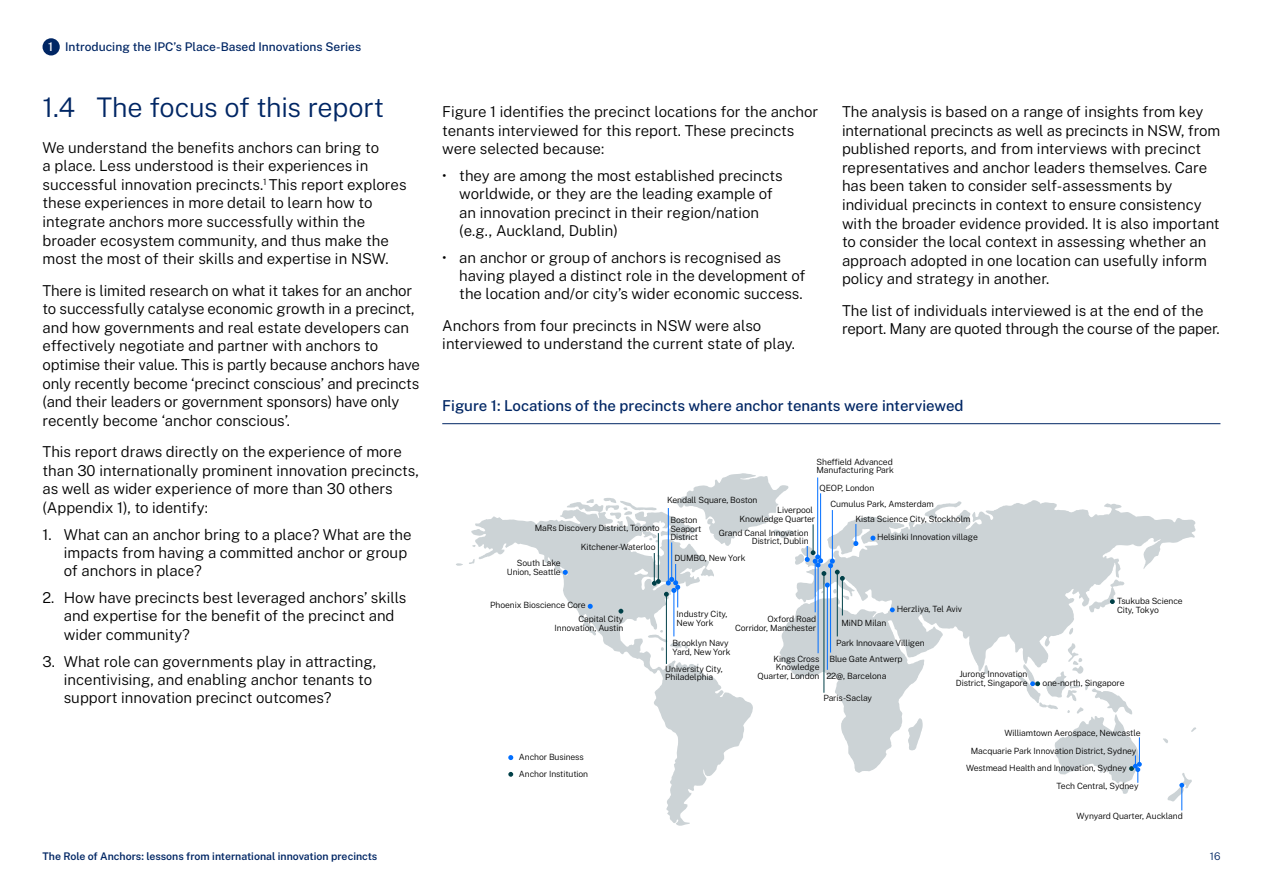
<style>
.page{position:relative;width:1263px;height:893px;background:#fff}
.page>*{position:absolute;margin:0;border:0;box-sizing:border-box;transform-origin:0 0}
.t1{font:300 27px "Public Sans";letter-spacing:-.01em;color:#002664}
.t2{font:300 15px/18.6px "Public Sans";color:#000}
.t3{font:500 15px "Public Sans";color:#002664}
.t4{font:500 12px "Public Sans";color:#002664}
.t5{font:600 10.5px "Public Sans";color:#002664}
.t6{font:300 10.5px "Public Sans";color:#002664}
.t7{font:300 8.55px/8.6px "Public Sans";letter-spacing:-.01em;color:#000}
.s1{color:#fff}
</style>
<div class="page">
<svg style="left:456px;top:473px;width:333px;height:353px"></svg>
<svg style="left:779px;top:500px;width:416px;height:273px"></svg>
<svg style="left:881px;top:539px;width:5px;height:4px"></svg>
<svg style="left:875px;top:575px;width:29px;height:15px"></svg>
<svg style="left:914px;top:573px;width:17px;height:27px"></svg>
<svg style="left:1089px;top:580px;width:35px;height:32px"></svg>
<svg style="left:618px;top:609px;width:5px;height:5px"></svg>
<svg style="left:508px;top:772px;width:5px;height:5px"></svg>
<hr style="left:666px;top:595px;width:1px;height:69px;background:#004048">
<hr style="left:824px;top:572px;width:1px;height:121px;background:#004048">
<hr style="left:837px;top:571px;width:1px;height:65px;background:#004048">
<hr style="left:654px;top:553px;width:1px;height:30px;background:#004048">
<hr style="left:658px;top:533px;width:1px;height:48px;background:#004048">
<hr style="left:842px;top:578px;width:1px;height:37px;background:#004048">
<svg style="left:890px;top:607px;width:5px;height:5px"></svg>
<svg style="left:563px;top:570px;width:5px;height:5px"></svg>
<svg style="left:508px;top:755px;width:5px;height:5px"></svg>
<svg style="left:588px;top:604px;width:5px;height:5px"></svg>
<svg style="left:870px;top:536px;width:5px;height:5px"></svg>
<hr style="left:674px;top:590px;width:1px;height:46px;background:#006eff">
<svg style="left:652px;top:564px;width:28px;height:43px"></svg>
<hr style="left:820px;top:493px;width:1px;height:68px;background:#006eff">
<hr style="left:832px;top:510px;width:1px;height:51px;background:#006eff">
<svg style="left:795px;top:524px;width:63px;height:76px"></svg>
<hr style="left:817px;top:477px;width:1px;height:79px;background:#006eff">
<hr style="left:818px;top:566px;width:1px;height:87px;background:#006eff">
<hr style="left:827px;top:585px;width:1px;height:85px;background:#006eff">
<hr style="left:830px;top:566px;width:1px;height:86px;background:#006eff">
<hr style="left:671px;top:542px;width:1px;height:37px;background:#006eff">
<hr style="left:668px;top:508px;width:1px;height:75px;background:#006eff">
<hr style="left:815px;top:561px;width:1px;height:51px;background:#006eff">
<svg style="left:1167px;top:773px;width:25px;height:37px"></svg>
<svg style="left:1017px;top:643px;width:125px;height:151px"></svg>
<hr style="left:442px;top:423px;width:778px;height:1px;background:#002664">
<div style="left:43px;top:38px;width:17px;height:17px;background:#002664;border-radius:50%"></div>
<p class="t4" style="left:48px;top:39px;width:314px"><span class="s1">1</span> Introducing the IPC’s Place-Based Innovations Series</p>
<h1 class="t1" style="left:43px;top:89px;width:343px">1.4 The focus of this report</h1>
<p class="t2" style="left:43px;top:137px;width:365px">We understand the benefits anchors can bring to<br>a place. Less understood is their experiences in successful innovation precincts.<sup>1</sup> This report explores these experiences in more detail to learn how to integrate anchors more successfully within the broader ecosystem community, and thus make the most the most of their skills and expertise in NSW.</p>
<p class="t2" style="left:43px;top:280px;width:379px">There is limited research on what it takes for an anchor to successfully catalyse economic growth in a precinct, and how governments and real estate developers can effectively negotiate and partner with anchors to optimise their value. This is partly because anchors have only recently become ‘precinct conscious’ and precincts (and their leaders or government sponsors) have only recently become ‘anchor conscious’.</p>
<p class="t2" style="left:43px;top:442px;width:378px">This report draws directly on the experience of more than 30 internationally prominent innovation precincts, as well as wider experience of more than 30 others (Appendix 1), to identify:</p>
<p class="t2" style="left:64px;top:525px;width:349px;text-indent:-21px">1. What can an anchor bring to a place? What are the impacts from having a committed anchor or group of anchors in place?</p>
<p class="t2" style="left:64px;top:588px;width:344px;text-indent:-21px">2. How have precincts best leveraged anchors’ skills and expertise for the benefit of the precinct and wider community?</p>
<p class="t2" style="left:64px;top:651px;width:314px;text-indent:-21px">3. What role can governments play in attracting, incentivising, and enabling anchor tenants to support innovation precinct outcomes?</p>
<p class="t2" style="left:442px;top:102px;width:378px">Figure 1 identifies the precinct locations for the anchor tenants interviewed for this report. These precincts were selected because:</p>
<p class="t2" style="left:459px;top:166px;width:325px;text-indent:-17px">• they are among the most established precincts worldwide, or they are the leading example of an innovation precinct in their region/nation (e.g., Auckland, Dublin)</p>
<p class="t2" style="left:459px;top:248px;width:348px;text-indent:-17px">• an anchor or group of anchors is recognised as having played a distinct role in the development of the location and/or city’s wider economic success.</p>
<p class="t2" style="left:442px;top:315px;width:354px">Anchors from four precincts in NSW were also interviewed to understand the current state of play.</p>
<p class="t2" style="left:842px;top:102px;width:380px">The analysis is based on a range of insights from key international precincts as well as precincts in NSW, from published reports, and from interviews with precinct representatives and anchor leaders themselves. Care has been taken to consider self-assessments by individual precincts in context to ensure consistency with the broader evidence provided. It is also important to consider the local context in assessing whether an approach adopted in one location can usefully inform policy and strategy in another.</p>
<p class="t2" style="left:842px;top:300px;width:379px">The list of individuals interviewed is at the end of the report. Many are quoted through the course of the paper.</p>
<p class="t3" style="left:442px;top:395px;width:523px">Figure 1: Locations of the precincts where anchor tenants were interviewed</p>
<p class="t7" style="left:816px;top:457px;width:79px">Sheffield Advanced<br>Manufacturing Park</p>
<p class="t7" style="left:535px;top:524px;width:127px">MaRs Discovery District, Toronto</p>
<p class="t7" style="left:507px;top:558px;width:55px;text-align:right">South Lake<br>Union, Seattle</p>
<p class="t7" style="left:581px;top:543px;width:76px">Kitchener-Waterloo</p>
<p class="t7" style="left:819px;top:483px;width:56px">QEOP, London</p>
<p class="t7" style="left:667px;top:495px;width:92px">Kendall Square, Boston</p>
<p class="t7" style="left:670px;top:515px;width:33px">Boston<br>Seaport<br>District</p>
<p class="t7" style="left:740px;top:506px;width:77px;text-align:right">Liverpool<br>Knowledge Quarter</p>
<p class="t7" style="left:719px;top:528px;width:91px;text-align:right">Grand Canal Innovation<br>District, Dublin</p>
<p class="t7" style="left:830px;top:500px;width:105px">Cumulus Park, Amsterdam</p>
<p class="t7" style="left:855px;top:514px;width:117px">Kista Science City, Stockholm</p>
<p class="t7" style="left:877px;top:533px;width:102px">Helsinki Innovation village</p>
<p class="t7" style="left:674px;top:553px;width:73px">DUMBO, New York</p>
<p class="t7" style="left:490px;top:601px;width:97px">Phoenix Bioscience Core</p>
<p class="t7" style="left:555px;top:615px;width:70px;text-align:right">Capital City<br>Innovation, Austin</p>
<p class="t7" style="left:897px;top:605px;width:67px">Herzliya, Tel Aviv</p>
<p class="t7" style="left:677px;top:610px;width:52px">Industry City,<br>New York</p>
<p class="t7" style="left:735px;top:615px;width:83px;text-align:right">Oxford Road<br>Corridor, Manchester</p>
<p class="t7" style="left:757px;top:654px;width:64px;text-align:right">Kings Cross<br>Knowledge<br>Quarter, London</p>
<p class="t7" style="left:841px;top:618px;width:47px">MiND Milan</p>
<p class="t7" style="left:836px;top:639px;width:90px">Park Innovaare Villigen</p>
<p class="t7" style="left:672px;top:639px;width:59px">Brooklyn Navy<br>Yard, New York</p>
<p class="t7" style="left:829px;top:654px;width:75px">Blue Gate Antwerp</p>
<p class="t7" style="left:665px;top:664px;width:59px">University City,<br>Philadelphia</p>
<p class="t7" style="left:956px;top:670px;width:73px;text-align:center">Jurong Innovation<br>District, Singapore</p>
<p class="t7" style="left:826px;top:671px;width:61px">22@, Barcelona</p>
<p class="t7" style="left:823px;top:694px;width:50px">Paris-Saclay</p>
<p class="t7" style="left:1117px;top:596px;width:67px">Tsukuba Science<br>City, Tokyo</p>
<p class="t7" style="left:1043px;top:678px;width:83px">one-north, Singapore</p>
<p class="t7" style="left:519px;top:752px;width:66px">Anchor Business</p>
<p class="t7" style="left:519px;top:769px;width:71px">Anchor Institution</p>
<p class="t7" style="left:1004px;top:728px;width:138px">Williamtown Aerospace, Newcastle</p>
<p class="t7" style="left:971px;top:746px;width:167px">Macquarie Park Innovation District, Sydney</p>
<p class="t7" style="left:966px;top:764px;width:162px">Westmead Health and Innovation, Sydney</p>
<p class="t7" style="left:1056px;top:781px;width:83px">Tech Central, Sydney</p>
<p class="t7" style="left:1076px;top:811px;width:108px">Wynyard Quarter, Auckland</p>
<p class="t5" style="left:43px;top:849px;width:336px">The Role of Anchors: lessons from international innovation precincts</p>
<p class="t6" style="left:1210px;top:849px;width:12px">16</p>
</div>
